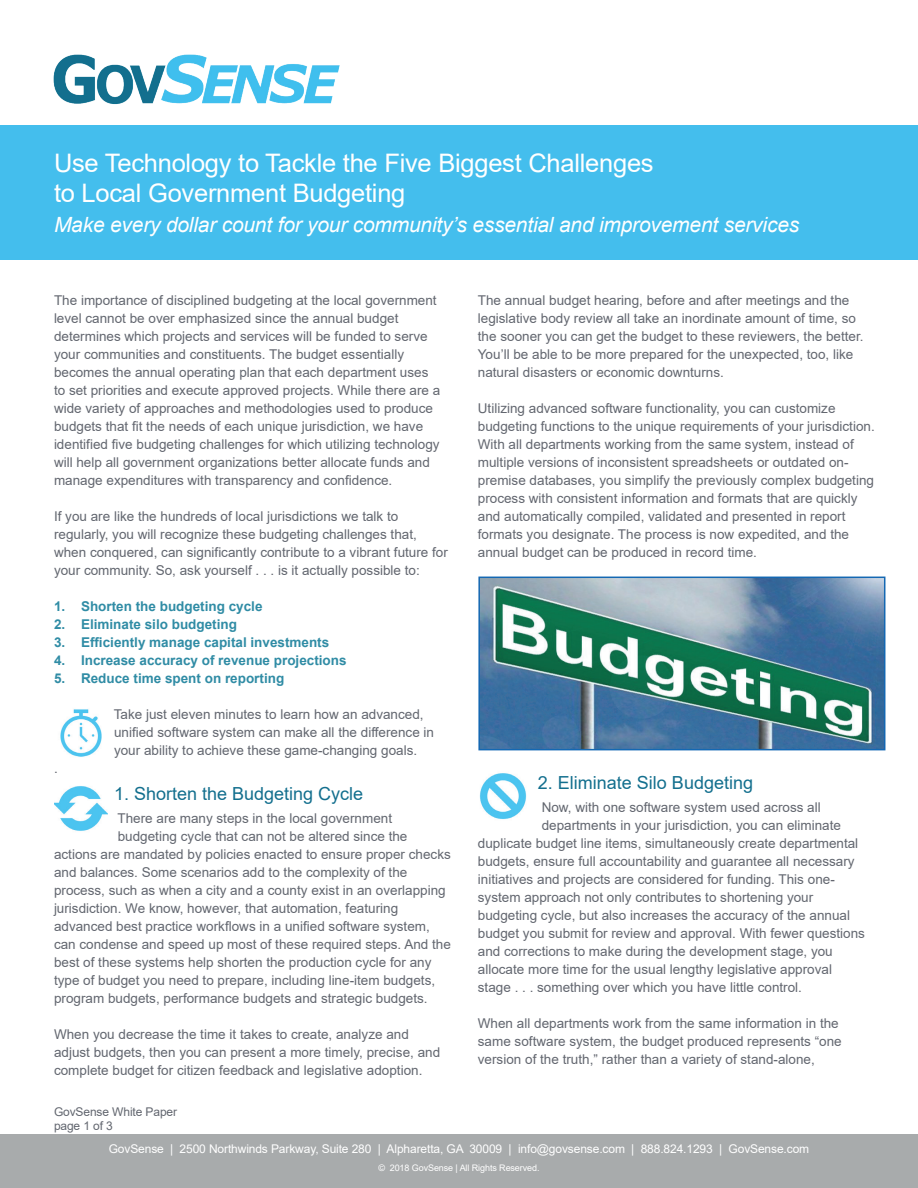
<style>
.page{position:relative;width:918px;height:1188px;background:#fff}
.page>*{position:absolute;margin:0;border:0;box-sizing:border-box;transform-origin:0 0}
.t1{font:25.5px/30px "Arial";letter-spacing:-.01em;color:#fff}
.t2{font:italic 21px "Arial";letter-spacing:-.01em;color:#fff}
.t3{font:18px "Arial";color:#136f8e}
.t4{font:13.5px/18px "Arial";color:#62666f}
.t5{font:700 13.5px "Arial";color:#308ca5}
.t6{font:12px "Arial";letter-spacing:-.01em;color:#fff}
.t7{font:12px/14.4px "Arial";letter-spacing:-.01em;color:#62666f}
.t8{font:9px "Arial";letter-spacing:-.01em;color:#fff}
</style>
<div class="page">
<img style="left:60px;top:709px;width:42px;height:48px">
<img style="left:53px;top:54px;width:287px;height:51px">
<div style="left:0;top:1134px;width:918px;height:54px;background:#a8abac"></div>
<div style="left:0;top:125px;width:918px;height:135px;background:#44beed"></div>
<img style="left:481px;top:580px;width:401px;height:167px">
<div style="left:478px;top:577px;width:407px;height:173px;border:2px solid #1468b3"></div>
<img style="left:54px;top:786px;width:54px;height:45px">
<img style="left:479px;top:773px;width:48px;height:47px">
<h1 class="t1" style="left:54px;top:148px;width:601px">Use Technology to Tackle the Five Biggest Challenges to Local Government Budgeting</h1>
<h2 class="t2" style="left:54px;top:211px;width:747px">Make every dollar count for your community’s essential and improvement services</h2>
<p class="t4" style="left:54px;top:291px;width:388px">The importance of disciplined budgeting at the local government level cannot be over emphasized since the annual budget determines which projects and services will be funded to serve your communities and constituents. The budget essentially becomes the annual operating plan that each department uses to set priorities and execute approved projects. While there are a wide variety of approaches and methodologies used to produce budgets that fit the needs of each unique jurisdiction, we have identified five budgeting challenges for which utilizing technology will help all government organizations better allocate funds and manage expenditures with transparency and confidence.</p>
<p class="t4" style="left:54px;top:507px;width:395px">If you are like the hundreds of local jurisdictions we talk to regularly, you will recognize these budgeting challenges that, when conquered, can significantly contribute to a vibrant future for your community. So, ask yourself . . . is it actually possible to:</p>
<p class="t5" style="left:54px;top:596px;width:210px">1. Shorten the budgeting cycle</p>
<p class="t5" style="left:54px;top:614px;width:185px">2. Eliminate silo budgeting</p>
<p class="t5" style="left:54px;top:632px;width:277px">3. Efficiently manage capital investments</p>
<p class="t5" style="left:54px;top:650px;width:294px">4. Increase accuracy of revenue projections</p>
<p class="t5" style="left:54px;top:668px;width:232px">5. Reduce time spent on reporting</p>
<p class="t4" style="left:114px;top:705px;width:322px">Take just eleven minutes to learn how an advanced, unified software system can make all the difference in your ability to achieve these game-changing goals.</p>
<p class="t4" style="left:54px;top:759px;width:5px">.</p>
<h3 class="t3" style="left:114px;top:781px;width:251px">1. Shorten the Budgeting Cycle</h3>
<p class="t4" style="left:118px;top:809px;width:276px">There are many steps in the local government</p>
<p class="t4" style="left:118px;top:827px;width:291px">budgeting cycle that can not be altered since the</p>
<p class="t4" style="left:54px;top:845px;width:398px">actions are mandated by policies enacted to ensure proper checks</p>
<p class="t4" style="left:54px;top:863px;width:355px">and balances. Some scenarios add to the complexity of the</p>
<p class="t4" style="left:54px;top:881px;width:393px">process, such as when a city and a county exist in an overlapping</p>
<p class="t4" style="left:54px;top:899px;width:346px">jurisdiction. We know, however, that automation, featuring</p>
<p class="t4" style="left:54px;top:917px;width:377px">advanced best practice workflows in a unified software system,</p>
<p class="t4" style="left:54px;top:935px;width:398px">can condense and speed up most of these required steps. And the</p>
<p class="t4" style="left:54px;top:953px;width:379px">best of these systems help shorten the production cycle for any</p>
<p class="t4" style="left:54px;top:971px;width:383px">type of budget you need to prepare, including line-item budgets,</p>
<p class="t4" style="left:54px;top:989px;width:375px">program budgets, performance budgets and strategic budgets.</p>
<p class="t4" style="left:54px;top:1025px;width:388px">When you decrease the time it takes to create, analyze and adjust budgets, then you can present a more timely, precise, and complete budget for citizen feedback and legislative adoption.</p>
<p class="t4" style="left:478px;top:291px;width:387px">The annual budget hearing, before and after meetings and the legislative body review all take an inordinate amount of time, so the sooner you can get the budget to these reviewers, the better.<br>You’ll be able to be more prepared for the unexpected, too, like natural disasters or economic downturns.</p>
<p class="t4" style="left:478px;top:399px;width:398px">Utilizing advanced software functionality, you can customize budgeting functions to the unique requirements of your jurisdiction.<br>With all departments working from the same system, instead of multiple versions of inconsistent spreadsheets or outdated on&shy;premise databases, you simplify the previously complex budgeting process with consistent information and formats that are quickly and automatically compiled, validated and presented in report formats you designate. The process is now expedited, and the annual budget can be produced in record time.</p>
<h3 class="t3" style="left:538px;top:770px;width:217px">2. Eliminate Silo Budgeting</h3>
<p class="t4" style="left:542px;top:798px;width:281px">Now, with one software system used across all</p>
<p class="t4" style="left:542px;top:816px;width:301px">departments in your jurisdiction, you can eliminate</p>
<p class="t4" style="left:478px;top:834px;width:382px">duplicate budget line items, simultaneously create departmental</p>
<p class="t4" style="left:478px;top:852px;width:378px">budgets, ensure full accountability and guarantee all necessary</p>
<p class="t4" style="left:478px;top:870px;width:358px">initiatives and projects are considered for funding. This one-</p>
<p class="t4" style="left:478px;top:888px;width:337px">system approach not only contributes to shortening your</p>
<p class="t4" style="left:478px;top:906px;width:374px">budgeting cycle, but also increases the accuracy of the annual</p>
<p class="t4" style="left:478px;top:924px;width:389px">budget you submit for review and approval. With fewer questions</p>
<p class="t4" style="left:478px;top:942px;width:356px">and corrections to make during the development stage, you</p>
<p class="t4" style="left:478px;top:960px;width:356px">allocate more time for the usual lengthy legislative approval</p>
<p class="t4" style="left:478px;top:978px;width:326px">stage . . . something over which you have little control.</p>
<p class="t4" style="left:478px;top:1014px;width:365px">When all departments work from the same information in the same software system, the budget produced represents “one version of the truth,” rather than a variety of stand-alone,</p>
<p class="t7" style="left:54px;top:1104px;width:125px">GovSense White Paper page 1 of 3</p>
<p class="t6" style="left:109px;top:1141px;width:702px">GovSense | 2500 Northwinds Parkway, Suite 280 | Alpharetta, GA 30009 | info@govsense.com | 888.824.1293 | GovSense.com</p>
<p class="t8" style="left:378px;top:1162px;width:163px">© 2018 GovSense | All Rights Reserved.</p>
</div>
